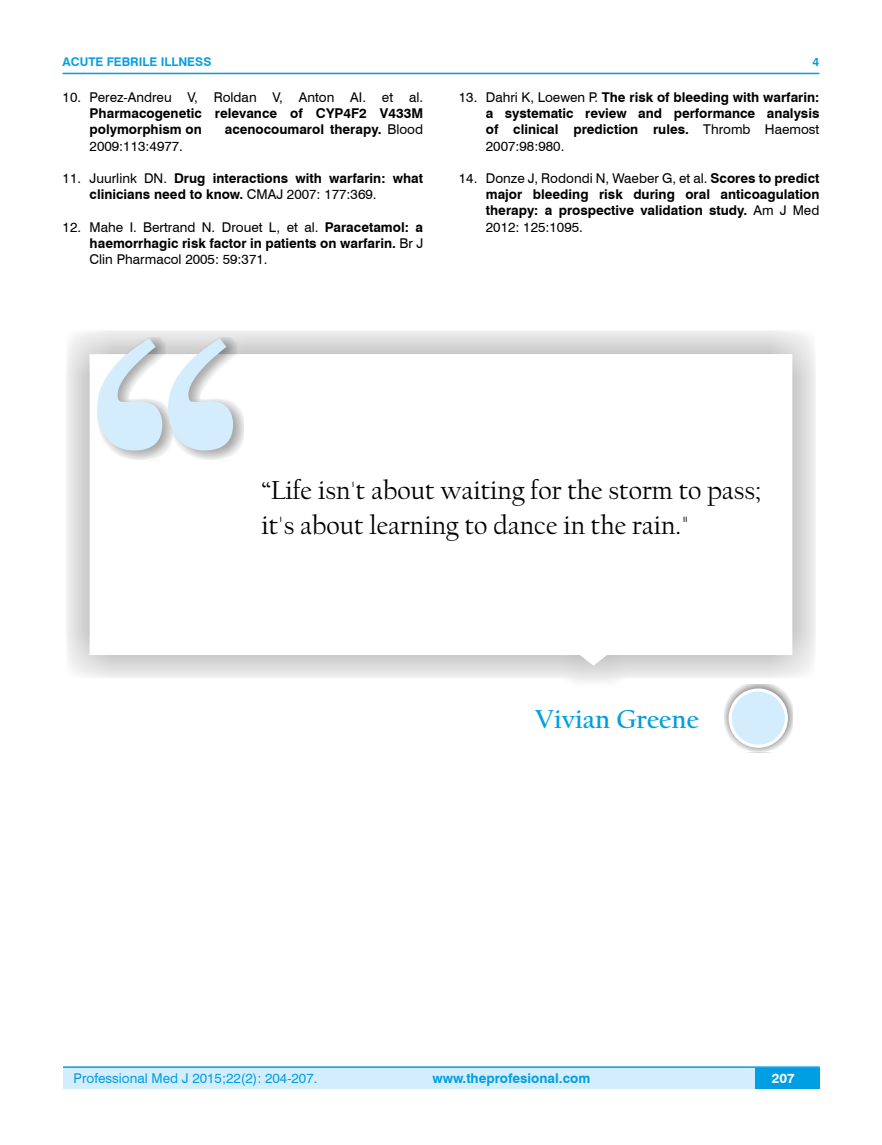
<style>
.page{position:relative;width:882px;height:1145px;background:#fff}
.page>*{position:absolute;margin:0;border:0;box-sizing:border-box;transform-origin:0 0}
.t1{font:27px/35px "Californian FB";color:#000}
.t2{font:700 27px "Californian FB";color:#009fe3}
.t3{font:700 13.5px/16.2px "Swiss 721 BT";color:#000}
.t4{font:13.5px/16.2px "Swiss 721 BT";color:#000;text-align:justify}
.t5{font:13.5px "Swiss 721 BT";color:#009fe3}
.t6{font:700 13.5px "Swiss 721 BT";color:#009fe3}
.t7{font:700 13.5px "Swiss 721 BT";color:#fff}
.t8{font:700 12px "Swiss 721 BT";color:#009fe3}
.s1{font-weight:400}
.s2{font-weight:700}
</style>
<div class="page">
<div style="left:63px;top:1067px;width:756px;height:21px;background:#d4edfc"></div>
<hr style="left:63px;top:1066px;width:756px;height:2px;background:#009fe3">
<div style="left:754px;top:1068px;width:65px;height:20px;background:#009fe3"></div>
<hr style="left:63px;top:73px;width:756px;height:1px;background:#009fe3">
<div style="left:66px;top:331px;width:749px;height:358px;background:#000;opacity:.35"></div>
<svg style="left:90px;top:354px;width:702px;height:311px"></svg>
<div style="left:97px;top:337px;width:147px;height:123px;background:#000;opacity:.35"></div>
<svg style="left:97px;top:338px;width:136px;height:112px"></svg>
<div style="left:723px;top:684px;width:69px;height:68px;background:#000;opacity:.49"></div>
<div style="left:729px;top:690px;width:57px;height:56px;background:#d4edfc;border-radius:50%"></div>
<div style="left:728px;top:688px;width:59px;height:60px;border:3px solid #fff;border-radius:50%"></div>
<p class="t8" style="left:63px;top:53px;width:150px">ACUTE FEBRILE ILLNESS</p>
<p class="t4" style="left:63px;top:89px;width:362px">10. Perez-Andreu V, Roldan V, Anton AI. et al.</p>
<p class="t3" style="left:90px;top:105px;width:335px">Pharmacogenetic relevance of CYP4F2 V433M polymorphism on</p>
<p class="t3" style="left:225px;top:121px;width:200px">acenocoumarol therapy. <span class="s1">Blood</span></p>
<p class="t4" style="left:90px;top:137px;width:95px">2009:113:4977.</p>
<p class="t3" style="left:90px;top:170px;width:335px;text-indent:-27px"><span class="s1">11. Juurlink DN.</span> Drug interactions with warfarin: what clinicians need to know. <span class="s1">CMAJ 2007: 177:369.</span></p>
<p class="t4" style="left:90px;top:218px;width:335px;text-indent:-27px">12. Mahe I. Bertrand N. Drouet L, et al. <span class="s2">Paracetamol: a haemorrhagic risk factor in patients on warfarin.</span> Br J Clin Pharmacol 2005: 59:371.</p>
<p class="t8" style="left:812px;top:53px;width:8px">4</p>
<p class="t3" style="left:485px;top:89px;width:335px;text-align:justify;text-indent:-27px"><span class="s1">13. Dahri K, Loewen P.</span> The risk of bleeding with warfarin: a systematic review and performance analysis of clinical prediction rules. <span class="s1">Thromb Haemost 2007:98:980.</span></p>
<p class="t3" style="left:485px;top:170px;width:335px;text-align:justify;text-indent:-27px"><span class="s1">14. Donze J, Rodondi N, Waeber G, et al.</span> Scores to predict major bleeding risk during oral anticoagulation therapy: a prospective validation study. <span class="s1">Am J Med 2012: 125:1095.</span></p>
<h1 class="t1" style="left:261px;top:473px;width:501px">“Life isn't about waiting for the storm to pass; it's about learning to dance in the rain."</h1>
<h1 class="t2" style="left:535px;top:704px;width:165px">Vivian Greene</h1>
<p class="t5" style="left:74px;top:1069px;width:245px">Professional Med J 2015;22(2): 204-207.</p>
<p class="t6" style="left:432px;top:1069px;width:159px">www.theprofesional.com</p>
<p class="t7" style="left:771px;top:1069px;width:24px">207</p>
</div>
